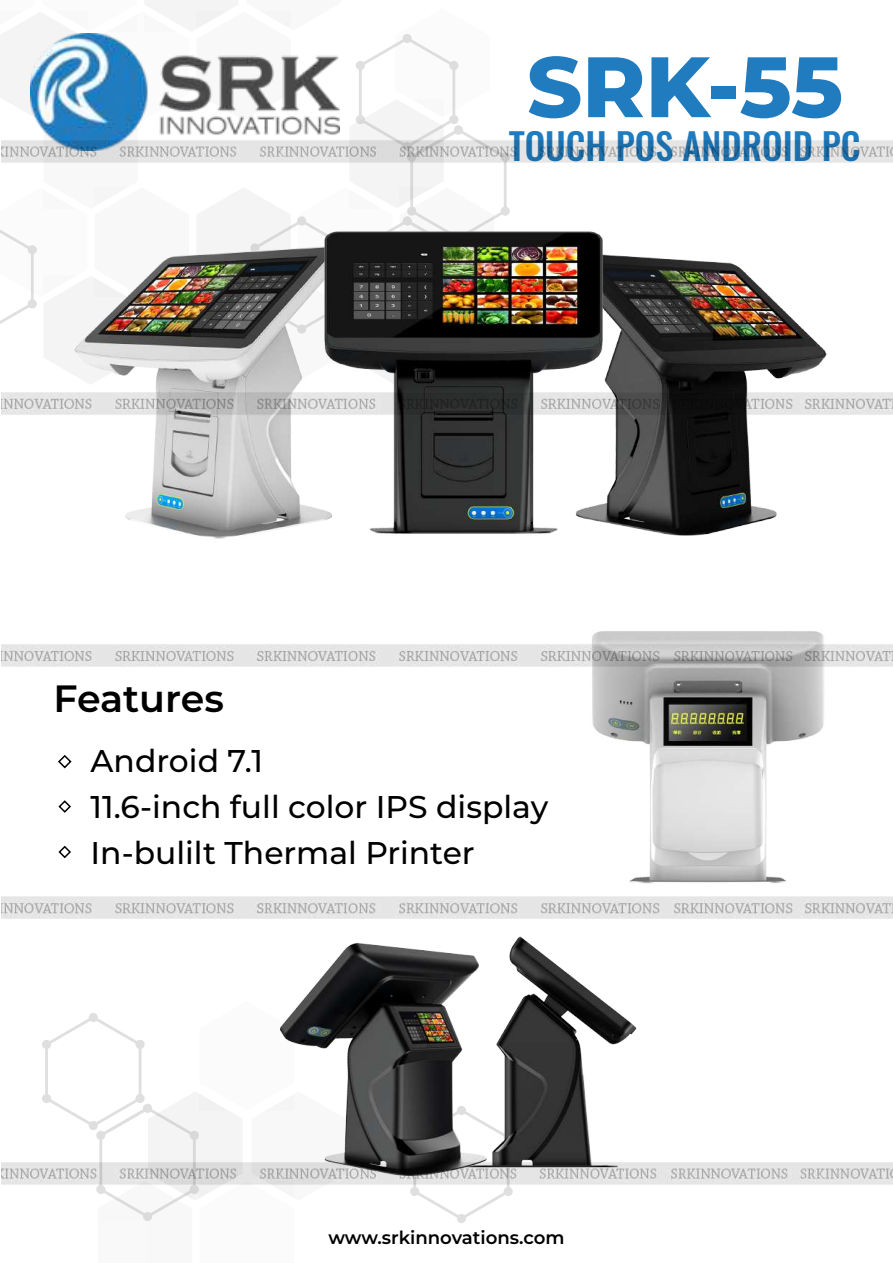
<style>
.page{position:relative;width:893px;height:1263px;background:#fff}
.page>*{position:absolute;margin:0;border:0;box-sizing:border-box;transform-origin:0 0}
.t1{font:800 85.5px "Montserrat";color:#207cbf}
.t2{font:600 37.95px "Montserrat";color:#000}
.t3{font:500 36.6px "Oswald";color:#207cbf}
.t4{font:500 31.35px/46px "Montserrat";color:#000}
.t5{font:600 18.15px "Montserrat";color:#000}
</style>
<div class="page">
<svg style="left:0;top:0;width:459px;height:324px"></svg>
<svg style="left:42px;top:1013px;width:172px;height:90px"></svg>
<img style="left:30px;top:33px;width:309px;height:47px">
<img style="left:496px;top:978px;width:141px;height:125px">
<img style="left:280px;top:978px;width:188px;height:125px">
<img style="left:1px;top:80px;width:892px;height:898px">
<img style="left:1px;top:1103px;width:892px;height:120px">
<h1 class="t1" style="left:527px;top:24px;width:318px">SRK-55</h1>
<p class="t3" style="left:509px;top:121px;width:353px">TOUCH POS ANDROID PC</p>
<p class="t2" style="left:54px;top:671px;width:172px">Features</p>
<p class="t4" style="left:91px;top:737px;width:459px">Android 7.1<br>11.6-inch full color IPS display<br>In-bulilt Thermal Printer</p>
<p class="t5" style="left:328px;top:1224px;width:238px">www.srkinnovations.com</p>
</div>
